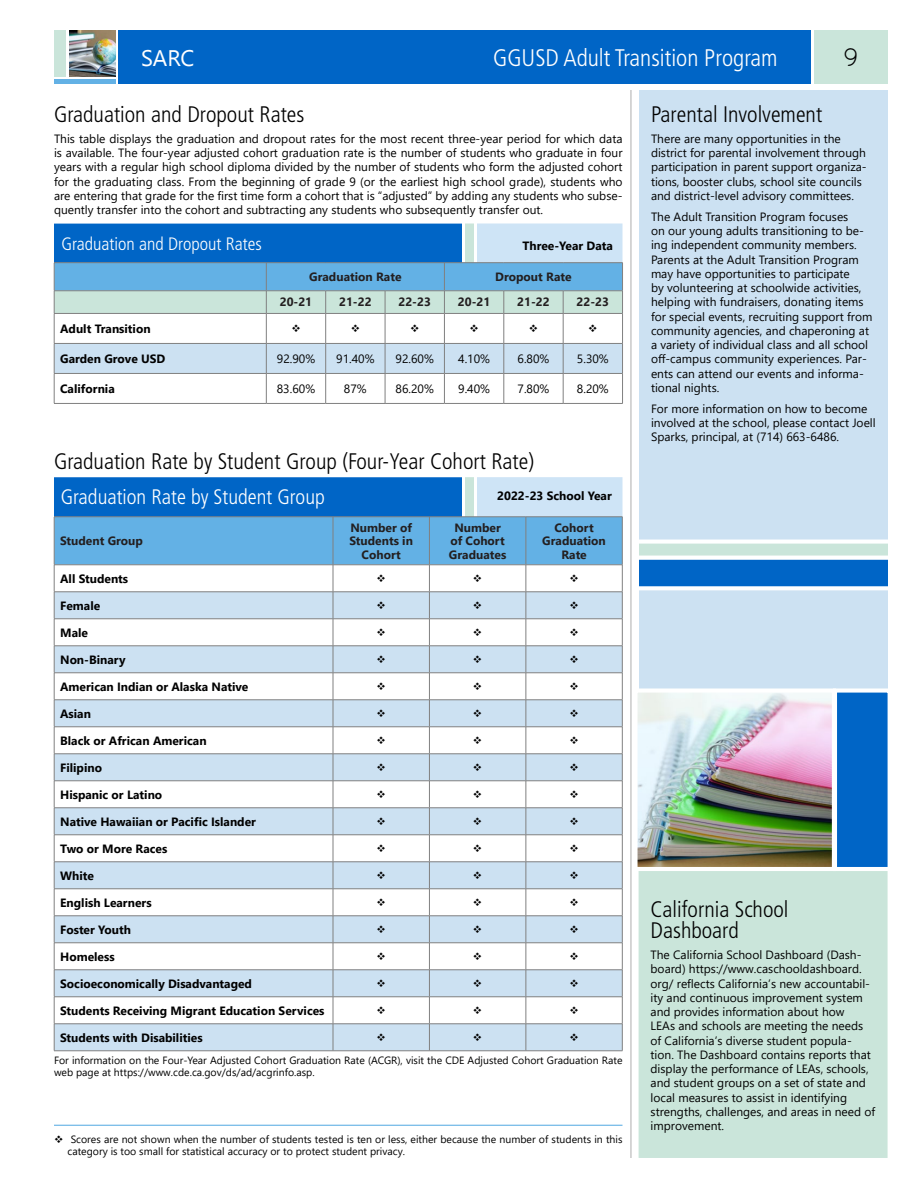
<style>
.page{position:relative;width:918px;height:1188px;background:#fff}
.page>*{position:absolute;margin:0;border:0;box-sizing:border-box;transform-origin:0 0}
.t1{font:25.5px "Quicksand";color:#010101}
.t2{font:300 condensed 24px "Frutiger LT Std";color:#fff}
.t3{font:300 condensed 22.5px/21px "Frutiger LT Std";color:#010101}
.t4{font:300 condensed 21px "Frutiger LT Std";color:#fff}
.t5{font:300 condensed 18px "Frutiger LT Std";color:#fff}
.t6{font:12px/14.2px "Segoe UI";color:#010101}
.t7{font:700 12px "Segoe UI";color:#010101}
.t8{font:700 12px/13.5px "Segoe UI";color:#231f20;text-align:center}
.t9{font:10.5px/12px "Segoe UI";color:#010101}
</style>
<div class="page">
<div style="left:815px;top:30px;width:73px;height:54px;background:#cae5da"></div>
<div style="left:639px;top:90px;width:249px;height:1068px;background:#cce1f2"></div>
<hr style="left:630px;top:90px;width:2px;height:1068px;background:#c8c8c8">
<div style="left:118px;top:30px;width:694px;height:54px;background:#0065c6"></div>
<img style="left:69px;top:30px;width:47px;height:46px">
<div style="left:54px;top:30px;width:12px;height:46px;background:#cae5da"></div>
<hr style="left:54px;top:80px;width:62px;height:4px;background:#63b1e5">
<div style="left:54px;top:224px;width:408px;height:40px;background:#0065c6"></div>
<div style="left:465px;top:224px;width:9px;height:40px;background:#cae5da"></div>
<div style="left:477px;top:224px;width:145px;height:40px;background:#cee4f6"></div>
<hr style="left:54px;top:262px;width:212px;height:1px;background:#808080">
<hr style="left:266px;top:262px;width:60px;height:1px;background:#808080">
<hr style="left:326px;top:262px;width:59px;height:1px;background:#808080">
<hr style="left:385px;top:262px;width:59px;height:1px;background:#808080">
<hr style="left:444px;top:262px;width:60px;height:1px;background:#808080">
<hr style="left:504px;top:262px;width:59px;height:1px;background:#808080">
<hr style="left:563px;top:262px;width:60px;height:1px;background:#808080">
<hr style="left:54px;top:403px;width:212px;height:1px;background:#808080">
<hr style="left:266px;top:403px;width:60px;height:1px;background:#808080">
<hr style="left:326px;top:403px;width:59px;height:1px;background:#808080">
<hr style="left:385px;top:403px;width:59px;height:1px;background:#808080">
<hr style="left:444px;top:403px;width:60px;height:1px;background:#808080">
<hr style="left:504px;top:403px;width:59px;height:1px;background:#808080">
<hr style="left:563px;top:403px;width:60px;height:1px;background:#808080">
<div style="left:54px;top:477px;width:408px;height:40px;background:#0065c6;border:3px solid #0065c6"></div>
<div style="left:465px;top:477px;width:9px;height:40px;background:#cae5da"></div>
<div style="left:477px;top:477px;width:145px;height:40px;background:#cee4f6;border:3px solid #cee4f6"></div>
<hr style="left:54px;top:1051px;width:279px;height:1px;background:#808080">
<hr style="left:333px;top:1051px;width:96px;height:1px;background:#808080">
<hr style="left:429px;top:1051px;width:97px;height:1px;background:#808080">
<hr style="left:526px;top:1051px;width:97px;height:1px;background:#808080">
<div style="left:635px;top:555px;width:257px;height:35px;background:#0065c6;border:4px solid #fff"></div>
<div style="left:635px;top:540px;width:257px;height:20px;background:#cae5da;border:4px solid #fff"></div>
<hr style="left:54px;top:1125px;width:568px;height:1px;background:#63b1e5">
<div style="left:638px;top:871px;width:250px;height:287px;background:#cae5da"></div>
<img style="left:638px;top:694px;width:193px;height:172px">
<div style="left:633px;top:689px;width:203px;height:182px;border:4px solid #fff"></div>
<div style="left:833px;top:689px;width:59px;height:182px;background:#0065c6;border:4px solid #fff"></div>
<svg style="left:54px;top:263px;width:569px;height:140px"></svg>
<svg style="left:54px;top:517px;width:569px;height:534px"></svg>
<h2 class="t2" style="left:493px;top:44px;width:286px">GGUSD Adult Transition Program</h2>
<h1 class="t1" style="left:843px;top:42px;width:18px">9</h1>
<h3 class="t3" style="left:54px;top:104px;width:252px">Graduation and Dropout Rates</h3>
<p class="t6" style="left:54px;top:130px;width:570px;text-align:justify">This table displays the graduation and dropout rates for the most recent three-year period for which data is available. The four-year adjusted cohort graduation rate is the number of students who graduate in four years with a regular high school diploma divided by the number of students who form the adjusted cohort for the graduating class. From the beginning of grade 9 (or the earliest high school grade), students who are entering that grade for the first time form a cohort that is “adjusted” by adding any students who subse&shy;quently transfer into the cohort and subtracting any students who subsequently transfer out.</p>
<h3 class="t5" style="left:62px;top:233px;width:202px">Graduation and Dropout Rates</h3>
<p class="t7" style="left:522px;top:234px;width:92px">Three-Year Data</p>
<p class="t8" style="left:309px;top:269px;width:94px">Graduation Rate</p>
<p class="t8" style="left:495px;top:269px;width:78px">Dropout Rate</p>
<p class="t8" style="left:280px;top:295px;width:34px">20-21</p>
<p class="t8" style="left:339px;top:295px;width:34px">21-22</p>
<p class="t8" style="left:399px;top:295px;width:34px">22-23</p>
<p class="t8" style="left:458px;top:295px;width:34px">20-21</p>
<p class="t8" style="left:517px;top:295px;width:34px">21-22</p>
<p class="t8" style="left:577px;top:295px;width:34px">22-23</p>
<p class="t7" style="left:60px;top:317px;width:92px">Adult Transition</p>
<p class="t7" style="left:60px;top:347px;width:107px">Garden Grove USD</p>
<p class="t6" style="left:277px;top:350px;width:40px">92.90%</p>
<p class="t6" style="left:336px;top:350px;width:40px">91.40%</p>
<p class="t6" style="left:396px;top:350px;width:40px">92.60%</p>
<p class="t6" style="left:458px;top:350px;width:33px">4.10%</p>
<p class="t6" style="left:518px;top:350px;width:33px">6.80%</p>
<p class="t6" style="left:577px;top:350px;width:33px">5.30%</p>
<p class="t7" style="left:60px;top:377px;width:56px">California</p>
<p class="t6" style="left:277px;top:380px;width:40px">83.60%</p>
<p class="t6" style="left:344px;top:380px;width:24px">87%</p>
<p class="t6" style="left:396px;top:380px;width:40px">86.20%</p>
<p class="t6" style="left:458px;top:380px;width:33px">9.40%</p>
<p class="t6" style="left:518px;top:380px;width:33px">7.80%</p>
<p class="t6" style="left:577px;top:380px;width:33px">8.20%</p>
<h3 class="t3" style="left:54px;top:451px;width:482px">Graduation Rate by Student Group (Four-Year Cohort Rate)</h3>
<h3 class="t4" style="left:61px;top:485px;width:266px">Graduation Rate by Student Group</h3>
<p class="t7" style="left:497px;top:484px;width:116px">2022-23 School Year</p>
<p class="t8" style="left:60px;top:533px;width:84px">Student Group</p>
<p class="t7" style="left:60px;top:567px;width:70px">All Students</p>
<p class="t7" style="left:60px;top:594px;width:42px">Female</p>
<p class="t7" style="left:60px;top:621px;width:29px">Male</p>
<p class="t7" style="left:60px;top:648px;width:67px">Non-Binary</p>
<p class="t7" style="left:60px;top:675px;width:190px">American Indian or Alaska Native</p>
<p class="t7" style="left:60px;top:702px;width:32px">Asian</p>
<p class="t7" style="left:60px;top:729px;width:148px">Black or African American</p>
<p class="t7" style="left:60px;top:756px;width:43px">Filipino</p>
<p class="t7" style="left:60px;top:783px;width:104px">Hispanic or Latino</p>
<p class="t7" style="left:60px;top:810px;width:197px">Native Hawaiian or Pacific Islander</p>
<p class="t7" style="left:60px;top:837px;width:109px">Two or More Races</p>
<p class="t7" style="left:60px;top:864px;width:35px">White</p>
<p class="t7" style="left:60px;top:891px;width:93px">English Learners</p>
<p class="t7" style="left:60px;top:918px;width:72px">Foster Youth</p>
<p class="t7" style="left:60px;top:945px;width:56px">Homeless</p>
<p class="t7" style="left:60px;top:972px;width:193px">Socioeconomically Disadvantaged</p>
<p class="t7" style="left:60px;top:999px;width:266px">Students Receiving Migrant Education Services</p>
<p class="t7" style="left:60px;top:1026px;width:144px">Students with Disabilities</p>
<p class="t8" style="left:349px;top:520px;width:65px">Number of<br>Students in<br>Cohort</p>
<p class="t8" style="left:449px;top:520px;width:59px">Number of Cohort<br>Graduates</p>
<p class="t8" style="left:542px;top:520px;width:65px">Cohort<br>Graduation<br>Rate</p>
<p class="t9" style="left:54px;top:1054px;width:570px">For information on the Four-Year Adjusted Cohort Graduation Rate (ACGR), visit the CDE Adjusted Cohort Graduation Rate web page at https://www.cde.ca.gov/ds/ad/acgrinfo.asp.</p>
<p class="t9" style="left:68px;top:1132px;width:557px;text-indent:-14px">❖ Scores are not shown when the number of students tested is ten or less, either because the number of students in this category is too small for statistical accuracy or to protect student privacy.</p>
<h3 class="t3" style="left:651px;top:104px;width:173px">Parental Involvement</h3>
<p class="t6" style="left:651px;top:130px;width:217px">There are many opportunities in the district for parental involvement through participation in parent support organiza&shy;tions, booster clubs, school site councils and district-level advisory committees.</p>
<p class="t6" style="left:651px;top:208px;width:223px">The Adult Transition Program focuses<br>on our young adults transitioning to be&shy;ing independent community members.<br>Parents at the Adult Transition Program may have opportunities to participate<br>by volunteering at schoolwide activities, helping with fundraisers, donating items for special events, recruiting support from community agencies, and chaperoning at a variety of individual class and all school off-campus community experiences. Par&shy;ents can attend our events and informa&shy;tional nights.</p>
<p class="t6" style="left:651px;top:400px;width:226px">For more information on how to become involved at the school, please contact Joell<br>Sparks, principal, at (714) 663-6486.</p>
<h3 class="t3" style="left:651px;top:899px;width:139px">California School<br>Dashboard</h3>
<p class="t6" style="left:651px;top:947px;width:226px">The California School Dashboard (Dash&shy;board) https://www.caschooldashboard. org/ reflects California’s new accountabil&shy;ity and continuous improvement system and provides information about how<br>LEAs and schools are meeting the needs of California’s diverse student popula&shy;tion. The Dashboard contains reports that display the performance of LEAs, schools, and student groups on a set of state and local measures to assist in identifying strengths, challenges, and areas in need of improvement.</p>
</div>
